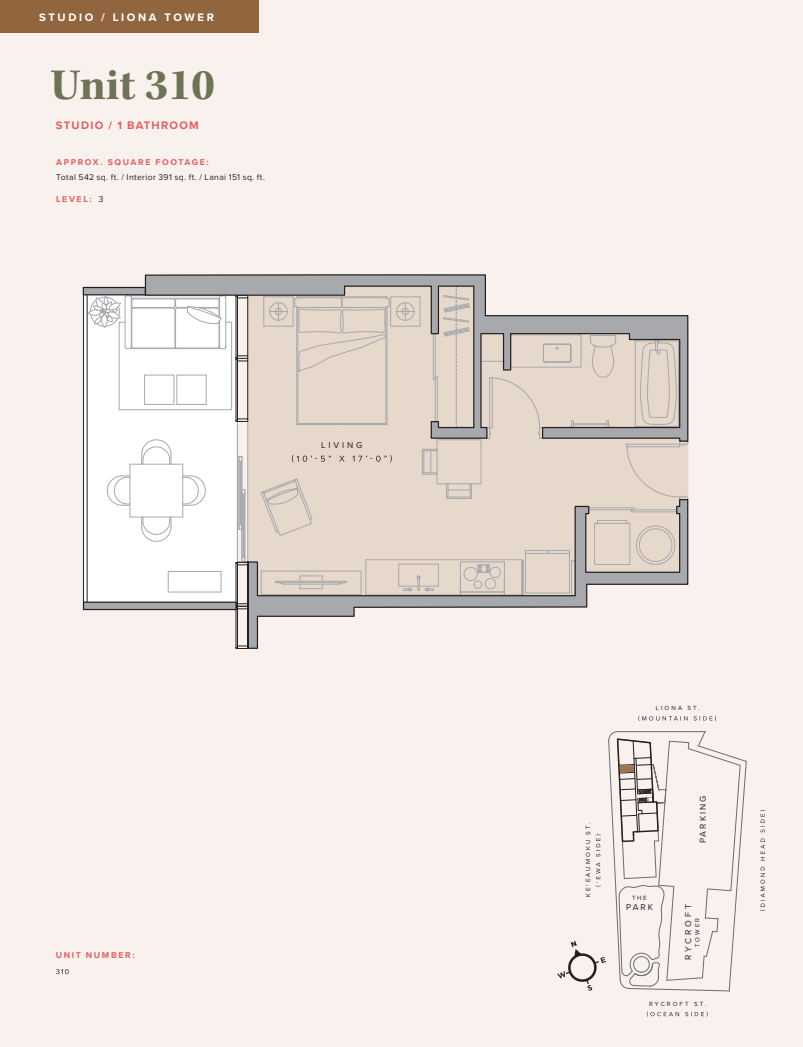
<style>
.page{position:relative;width:803px;height:1047px;background:#fff}
.page>*{position:absolute;margin:0;border:0;box-sizing:border-box;transform-origin:0 0}
.t1{font:700 45px "Kepler Std";color:#6e7256}
.t2{font:700 11.25px "Proxima Nova";letter-spacing:.235em;color:#fff}
.t3{font:700 11.25px "Proxima Nova";letter-spacing:.11em;color:#df6062}
.t4{font:700 8.75px "Proxima Nova";letter-spacing:.18em;color:#df6062}
.t5{font:8.75px "Proxima Nova";letter-spacing:.29em;color:#231f20}
.t6{font:8.75px "Proxima Nova";letter-spacing:.225em;color:#231f20}
.t7{font:8.75px "Proxima Nova";letter-spacing:.32em;color:#231f20}
.t8{font:8.62px "Proxima Nova";letter-spacing:.04em;color:#231f20}
.t9{font:6.25px "Proxima Nova";letter-spacing:.33em;color:#231f20}
.s1{font-weight:400;font-size:8.62px;color:#231f20}
</style>
<div class="page">
<div style="left:0;top:0;width:802px;height:1046px;background:#f8f1ed"></div>
<div style="left:83px;top:295px;width:153px;height:310px;background:#fff"></div>
<div style="left:248px;top:442px;width:378px;height:56px;background:#e6d8cb"></div>
<hr style="left:243px;top:494px;width:1px;height:63px;background:#a8a9ad">
<hr style="left:244px;top:489px;width:1px;height:73px;background:#a8a9ad">
<hr style="left:241px;top:489px;width:1px;height:73px;background:#a8a9ad">
<hr style="left:240px;top:461px;width:1px;height:63px;background:#a8a9ad">
<hr style="left:241px;top:456px;width:1px;height:73px;background:#a8a9ad">
<hr style="left:238px;top:461px;width:1px;height:63px;background:#a8a9ad">
<svg style="left:238px;top:524px;width:3px;height:6px"></svg>
<svg style="left:238px;top:456px;width:3px;height:6px"></svg>
<hr style="left:247px;top:421px;width:1px;height:141px;background:#a8a9ad">
<hr style="left:237px;top:421px;width:1px;height:141px;background:#a8a9ad">
<div style="left:436px;top:439px;width:45px;height:45px;border:1px solid #a8a9ad"></div>
<svg style="left:422px;top:449px;width:15px;height:25px"></svg>
<svg style="left:446px;top:483px;width:26px;height:15px"></svg>
<svg style="left:260px;top:478px;width:53px;height:20px"></svg>
<svg style="left:626px;top:442px;width:62px;height:56px;background:#e2d4c9"></svg>
<hr style="left:127px;top:295px;width:97px;height:1px;background:#a8a9ad">
<hr style="left:127px;top:348px;width:97px;height:1px;background:#a8a9ad">
<hr style="left:125px;top:297px;width:1px;height:50px;background:#a8a9ad">
<hr style="left:131px;top:309px;width:1px;height:37px;background:#a8a9ad">
<hr style="left:133px;top:307px;width:40px;height:1px;background:#a8a9ad">
<hr style="left:133px;top:298px;width:40px;height:1px;background:#a8a9ad">
<hr style="left:133px;top:347px;width:42px;height:1px;background:#a8a9ad">
<svg style="left:124px;top:345px;width:10px;height:4px"></svg>
<hr style="left:129px;top:464px;width:1px;height:53px;background:#a8a9ad">
<hr style="left:130px;top:463px;width:53px;height:1px;background:#a8a9ad">
<hr style="left:130px;top:516px;width:53px;height:1px;background:#a8a9ad">
<svg style="left:88px;top:295px;width:46px;height:34px"></svg>
<hr style="left:119px;top:322px;width:1px;height:87px;background:#a8a9ad">
<hr style="left:119px;top:409px;width:112px;height:1px;background:#a8a9ad">
<svg style="left:106px;top:475px;width:24px;height:31px"></svg>
<svg style="left:141px;top:409px;width:65px;height:133px"></svg>
<hr style="left:168px;top:571px;width:53px;height:1px;background:#a8a9ad">
<svg style="left:220px;top:572px;width:1px;height:19px"></svg>
<hr style="left:168px;top:591px;width:53px;height:1px;background:#a8a9ad">
<svg style="left:168px;top:572px;width:1px;height:20px"></svg>
<hr style="left:83px;top:295px;width:1px;height:307px;background:#231f20">
<hr style="left:87px;top:295px;width:1px;height:307px;background:#231f20">
<hr style="left:237px;top:563px;width:1px;height:42px;background:#231f20">
<hr style="left:236px;top:563px;width:1px;height:42px;background:#231f20">
<svg style="left:236px;top:557px;width:10px;height:8px"></svg>
<hr style="left:237px;top:607px;width:1px;height:40px;background:#231f20">
<hr style="left:236px;top:607px;width:1px;height:40px;background:#231f20">
<svg style="left:236px;top:645px;width:12px;height:4px"></svg>
<svg style="left:237px;top:603px;width:9px;height:6px"></svg>
<div style="left:83px;top:602px;width:153px;height:7px;background:#a8a9ad"></div>
<div style="left:83px;top:601px;width:154px;height:9px;border:1px solid #231f20"></div>
<div style="left:83px;top:287px;width:62px;height:8px;background:#a8a9ad"></div>
<div style="left:83px;top:287px;width:63px;height:8px;border:1px solid #231f20"></div>
<svg style="left:144px;top:274px;width:544px;height:168px"></svg>
<svg style="left:246px;top:498px;width:442px;height:150px"></svg>
<div style="left:0;top:0;width:259px;height:33px;background:#91663e"></div>
<svg style="left:646px;top:1011px;width:61px;height:5px"></svg>
<svg style="left:638px;top:715px;width:78px;height:6px"></svg>
<svg style="left:557px;top:731px;width:190px;height:260px"></svg>
<svg style="left:760px;top:810px;width:5px;height:100px"></svg>
<svg style="left:56px;top:969px;width:13px;height:5px"></svg>
<svg style="left:292px;top:454px;width:100px;height:8px"></svg>
<h2 class="t2" style="left:39px;top:9px;width:176px">STUDIO / LIONA TOWER</h2>
<h1 class="t1" style="left:51px;top:59px;width:166px">Unit 310</h1>
<h2 class="t3" style="left:56px;top:117px;width:144px">STUDIO / 1 BATHROOM</h2>
<p class="t4" style="left:56px;top:155px;width:154px">APPROX. SQUARE FOOTAGE:</p>
<p class="t8" style="left:56px;top:171px;width:210px">Total 542 sq. ft. / Interior 391 sq. ft. / Lanai 151 sq. ft.</p>
<p class="t4" style="left:56px;top:192px;width:49px">LEVEL: <span class="s1">3</span></p>
<p class="t5" style="left:321px;top:438px;width:43px">LIVING</p>
<p class="t4" style="left:56px;top:948px;width:80px">UNIT NUMBER:</p>
<p class="t9" style="left:583px;top:897px;width:76px;rotate:-90deg">KE‘EAUMOKU ST.</p>
<p class="t9" style="left:655px;top:703px;width:45px">LIONA ST.</p>
<p class="t9" style="left:632px;top:893px;width:16px">THE</p>
<p class="t5" style="left:626px;top:900px;width:29px">PARK</p>
<p class="t6" style="left:696px;top:843px;width:49px;rotate:-90deg">PARKING</p>
<p class="t7" style="left:681px;top:959px;width:57px;rotate:-90deg">RYCROFT</p>
<p class="t9" style="left:692px;top:946px;width:31px;rotate:-90deg">TOWER</p>
<p class="t9" style="left:649px;top:999px;width:59px">RYCROFT ST.</p>
</div>
